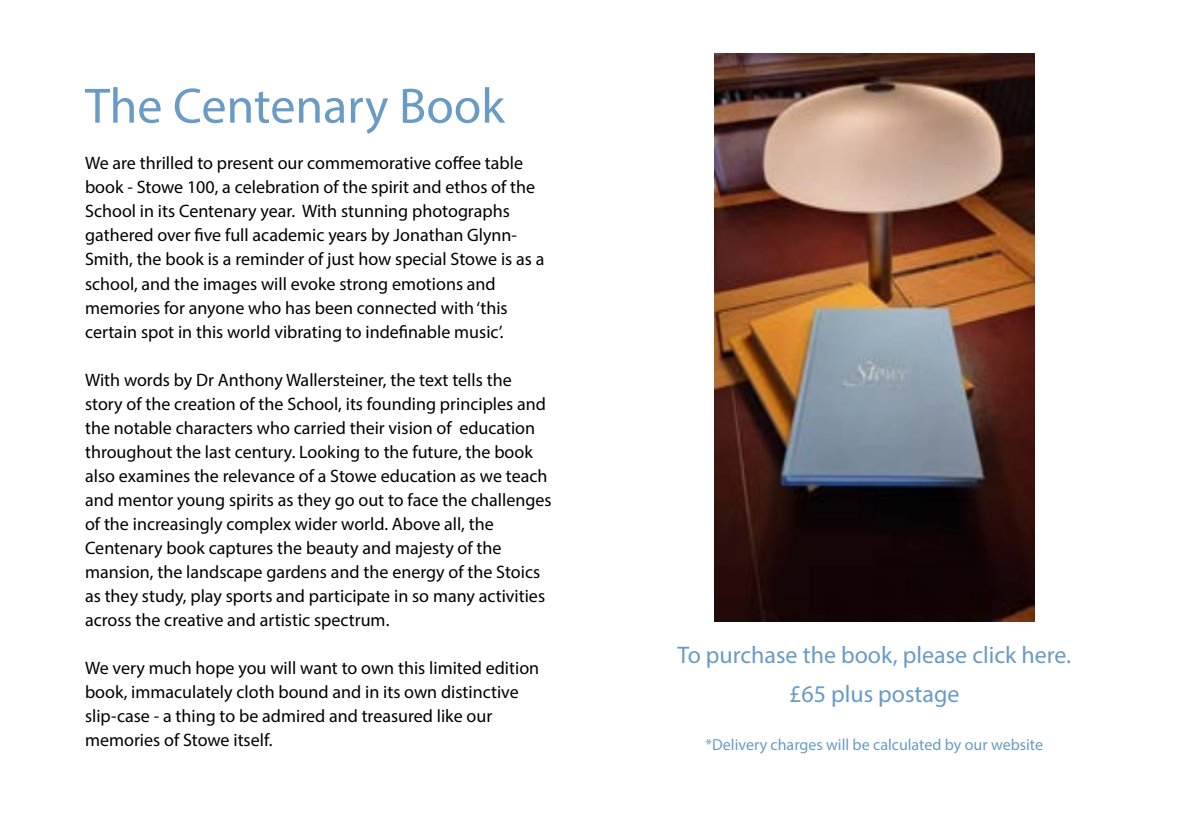
<style>
.page{position:relative;width:1191px;height:840px;background:#fff}
.page>*{position:absolute;margin:0;border:0;box-sizing:border-box;transform-origin:0 0}
.t1{font:50px "Myriad Pro";color:#699bc5}
.t2{font:24px/39.4px "Myriad Pro";color:#699bc5;text-align:center}
.t3{font:18px/24px "Myriad Pro";color:#000}
.t4{font:16px "Myriad Pro";color:#699bc5}
</style>
<div class="page">
<img style="left:714px;top:54px;width:320px;height:567px">
<h1 class="t1" style="left:85px;top:75px;width:421px">The Centenary Book</h1>
<p class="t3" style="left:85px;top:151px;width:461px">We are thrilled to present our commemorative coffee table book - Stowe 100, a celebration of the spirit and ethos of the School in its Centenary year. With stunning photographs gathered over five full academic years by Jonathan Glynn-Smith, the book is a reminder of just how special Stowe is as a school, and the images will evoke strong emotions and memories for anyone who has been connected with ‘this certain spot in this world vibrating to indefinable music’.</p>
<p class="t3" style="left:85px;top:367px;width:468px">With words by Dr Anthony Wallersteiner, the text tells the story of the creation of the School, its founding principles and the notable characters who carried their vision of education throughout the last century. Looking to the future, the book also examines the relevance of a Stowe education as we teach and mentor young spirits as they go out to face the challenges of the increasingly complex wider world. Above all, the Centenary book captures the beauty and majesty of the mansion, the landscape gardens and the energy of the Stoics as they study, play sports and participate in so many activities across the creative and artistic spectrum.</p>
<p class="t3" style="left:85px;top:655px;width:455px">We very much hope you will want to own this limited edition book, immaculately cloth bound and in its own distinctive slip-case - a thing to be admired and treasured like our memories of Stowe itself.</p>
<h2 class="t2" style="left:677px;top:634px;width:395px">To purchase the book, please click here. £65 plus postage</h2>
<p class="t4" style="left:705px;top:734px;width:339px">*Delivery charges will be calculated by our website</p>
</div>
